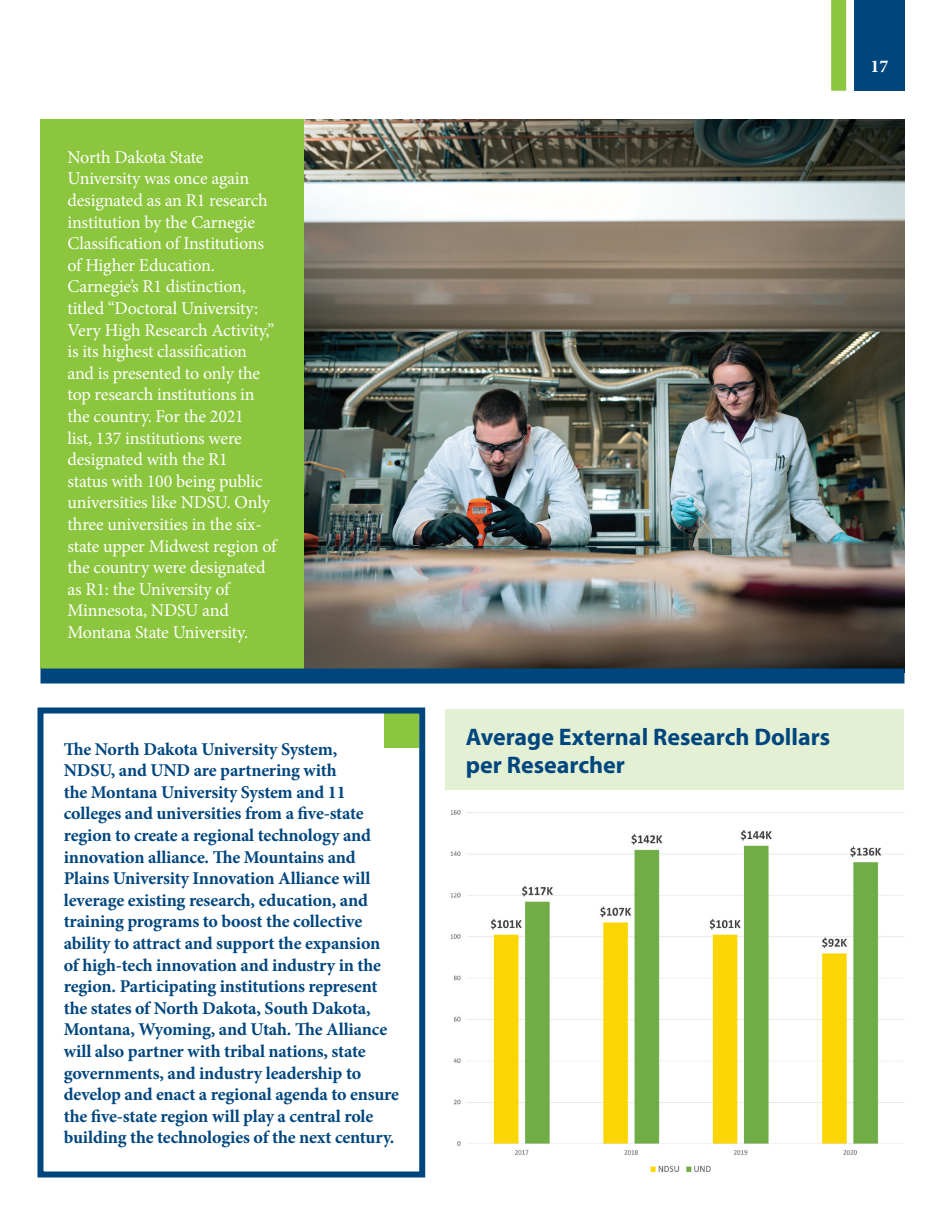
<style>
.page{position:relative;width:945px;height:1215px;background:#fff}
.page>*{position:absolute;margin:0;border:0;box-sizing:border-box;transform-origin:0 0}
.t1{font:700 24px "Myriad Pro";color:#00467e}
.t2{font:700 18px/21.6px "Minion Pro";letter-spacing:-.01em;color:#00467e}
.t3{font:18px/21.6px "Minion Pro";letter-spacing:-.01em;color:#fff}
.t4{font:700 18px "Minion Pro";color:#fff}
</style>
<div class="page">
<div style="left:831px;top:0;width:15px;height:91px;background:#8bc63e"></div>
<div style="left:854px;top:0;width:50px;height:91px;background:#00467e"></div>
<img style="left:304px;top:119px;width:600px;height:550px">
<div style="left:40px;top:119px;width:264px;height:550px;background:#8bc63e"></div>
<div style="left:40px;top:669px;width:864px;height:15px;background:#00467e"></div>
<img style="left:450px;top:810px;width:454px;height:362px">
<div style="left:446px;top:709px;width:458px;height:81px;background:#e4f0d4"></div>
<div style="left:384px;top:713px;width:35px;height:35px;background:#8bc63e"></div>
<div style="left:38px;top:708px;width:387px;height:470px;border:6px solid #00467e"></div>
<p class="t3" style="left:68px;top:146px;width:210px">North Dakota State<br>University was once again designated as an R1 research institution by the Carnegie<br>Classification of Institutions of Higher Education.<br>Carnegie’s R1 distinction, titled “Doctoral University:<br>Very High Research Activity,” is its highest classification and is presented to only the top research institutions in the country. For the 2021<br>list, 137 institutions were designated with the R1<br>status with 100 being public universities like NDSU. Only three universities in the six&shy;state upper Midwest region of the country were designated as R1: the University of<br>Minnesota, NDSU and<br>Montana State University.</p>
<p class="t2" style="left:64px;top:738px;width:337px">The North Dakota University System,<br>NDSU, and UND are partnering with<br>the Montana University System and 11 colleges and universities from a five-state region to create a regional technology and innovation alliance. The Mountains and Plains University Innovation Alliance will leverage existing research, education, and training programs to boost the collective ability to attract and support the expansion of high-tech innovation and industry in the region. Participating institutions represent the states of North Dakota, South Dakota, Montana, Wyoming, and Utah. The Alliance will also partner with tribal nations, state governments, and industry leadership to develop and enact a regional agenda to ensure the five-state region will play a central role building the technologies of the next century.</p>
<p class="t4" style="left:870px;top:54px;width:19px">17</p>
<p class="t1" style="left:466px;top:721px;width:366px">Average External Research Dollars</p>
<p class="t1" style="left:466px;top:750px;width:161px">per Researcher</p>
</div>
